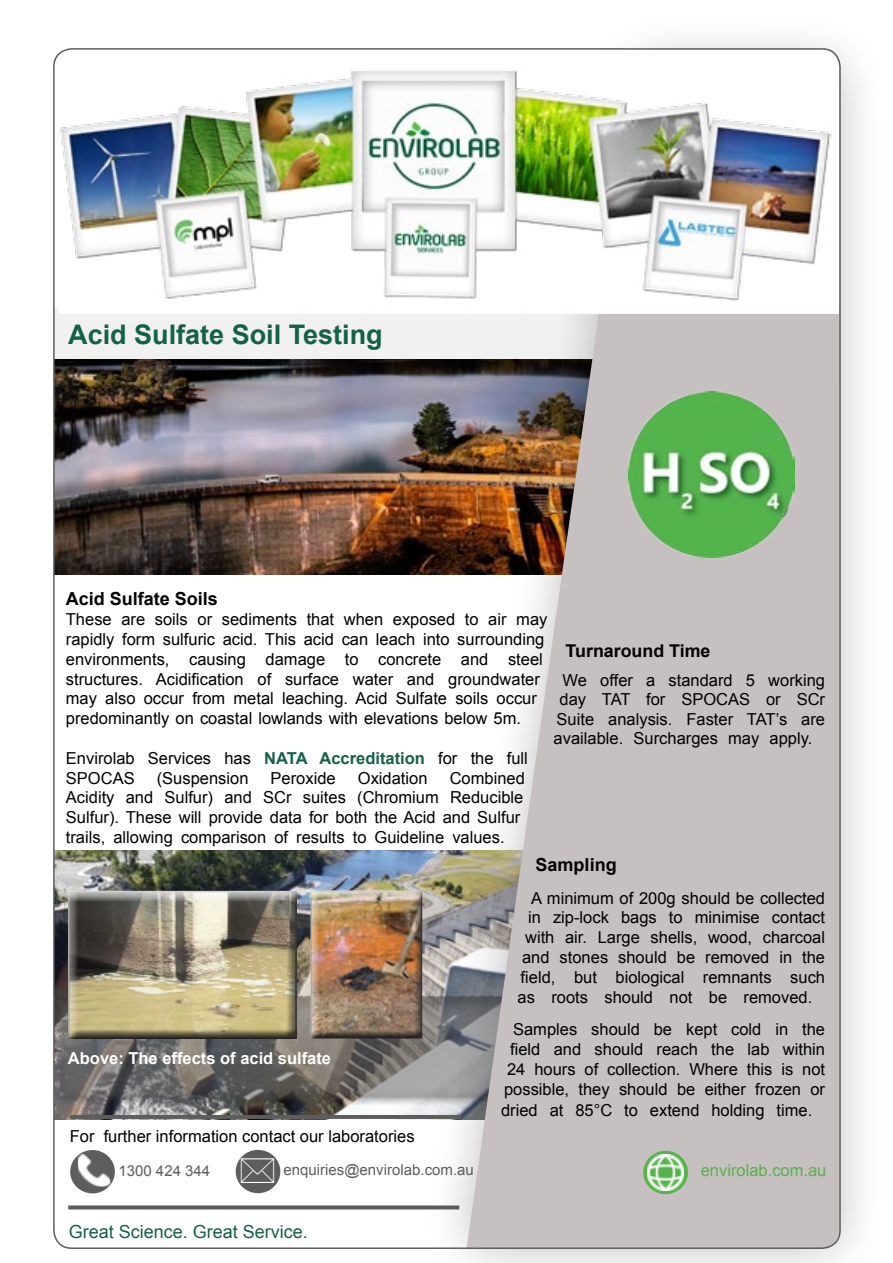
<style>
.page{position:relative;width:893px;height:1263px;background:#fff}
.page>*{position:absolute;margin:0;border:0;box-sizing:border-box;transform-origin:0 0}
.t1{font:700 27px "Arial";color:#136149}
.t2{font:18px "Arial";color:#136149}
.t3{font:700 18px "Arial";color:#000}
.t4{font:700 17.7px "Arial";color:#000}
.t5{font:16.5px/19.8px "Arial";color:#000}
.t6{font:700 16.5px "Arial";color:#fff}
.t7{font:16.5px "Arial";color:#57b24c}
.t8{font:15px "Arial";color:#5d5d5d}
.s1{font-weight:700;color:#136149}
</style>
<div class="page">
<div style="left:53px;top:308px;width:786px;height:76px;background:#f1f1f1"></div>
<img style="left:56px;top:850px;width:368px;height:269px">
<img style="left:56px;top:360px;width:368px;height:214px">
<div style="left:40px;top:985px;width:504px;height:120px;background:#000;opacity:.5"></div>
<div style="left:424px;top:13px;width:463px;height:1250px;background:#000;opacity:.26"></div>
<div style="left:612px;top:314px;width:227px;height:934px;background:#c6c1c0"></div>
<div style="left:57px;top:880px;width:248px;height:160px;background:#fff;opacity:.75"></div>
<div style="left:62px;top:884px;width:246px;height:156px;background:#000;opacity:.75"></div>
<div style="left:297px;top:879px;width:139px;height:161px;background:#fff;opacity:.75"></div>
<div style="left:301px;top:881px;width:128px;height:159px;background:#fff;opacity:.75"></div>
<div style="left:305px;top:885px;width:126px;height:155px;background:#000;opacity:.75"></div>
<img style="left:467px;top:314px;width:145px;height:932px">
<svg style="left:68px;top:1205px;width:392px;height:5px;background:#7c7c7c"></svg>
<div style="left:55px;top:50px;width:784px;height:258px;background:#fff;border-radius:18px"></div>
<img style="left:61px;top:70px;width:771px;height:241px">
<div style="left:58px;top:64px;width:781px;height:250px;border:2px solid #fff"></div>
<svg style="left:69px;top:1114px;width:392px;height:5px;background:#6b6a6a"></svg>
<img style="left:629px;top:392px;width:165px;height:165px">
<div style="left:70px;top:1150px;width:45px;height:43px;background:#5d5d5d;border-radius:50%"></div>
<img style="left:78px;top:1154px;width:32px;height:32px">
<svg style="left:643px;top:1151px;width:45px;height:43px"></svg>
<img style="left:648px;top:1154px;width:36px;height:36px">
<div style="left:236px;top:1150px;width:44px;height:43px;background:#5d5d5d;border-radius:50%"></div>
<h1 class="t1" style="left:68px;top:316px;width:316px">Acid Sulfate Soil Testing</h1>
<p class="t3" style="left:66px;top:586px;width:154px">Acid Sulfate Soils</p>
<p class="t5" style="left:66px;top:609px;width:483px">These are soils or sediments that when exposed to air may rapidly form sulfuric acid. This acid can leach into surrounding environments, causing damage to concrete and steel structures. Acidification of surface water and groundwater may also occur from metal leaching. Acid Sulfate soils occur predominantly on coastal lowlands with elevations below 5m.</p>
<p class="t5" style="left:66px;top:748px;width:463px">Envirolab Services has <span class="s1">NATA Accreditation</span> for the full<br>SPOCAS</p>
<p class="t4" style="left:566px;top:639px;width:146px">Turnaround Time</p>
<p class="t5" style="left:563px;top:670px;width:264px">We offer a standard 5 working</p>
<p class="t5" style="left:560px;top:689px;width:267px">day TAT for SPOCAS or SCr</p>
<p class="t5" style="left:557px;top:709px;width:270px">Suite analysis. Faster TAT’s are</p>
<p class="t5" style="left:554px;top:728px;width:260px">available. Surcharges may apply.</p>
<p class="t5" style="left:157px;top:768px;width:93px">(Suspension</p>
<p class="t5" style="left:271px;top:768px;width:67px">Peroxide</p>
<p class="t5" style="left:358px;top:768px;width:71px">Oxidation</p>
<p class="t5" style="left:66px;top:768px;width:460px;text-indent:384px">Combined Acidity and Sulfur) and SCr suites (Chromium Reducible Sulfur). These will provide data for both the Acid and Sulfur trails, allowing comparison of results to Guideline values.</p>
<p class="t6" style="left:68px;top:1047px;width:265px">Above: The effects of acid sulfate</p>
<p class="t3" style="left:536px;top:852px;width:83px">Sampling</p>
<p class="t5" style="left:531px;top:888px;width:295px">A minimum of 200g should be collected</p>
<p class="t5" style="left:528px;top:908px;width:298px">in zip-lock bags to minimise contact</p>
<p class="t5" style="left:525px;top:927px;width:301px">with air. Large shells, wood, charcoal</p>
<p class="t5" style="left:522px;top:947px;width:304px">and stones should be removed in the</p>
<p class="t5" style="left:521px;top:967px;width:306px">field, but biological remnants such</p>
<p class="t5" style="left:518px;top:987px;width:296px">as roots should not be removed.</p>
<p class="t5" style="left:504px;top:1019px;width:322px;text-align:center">Samples should be kept cold in the field and should reach the lab within 24 hours of collection. Where this is not possible, they should be either frozen or</p>
<p class="t5" style="left:501px;top:1100px;width:313px">dried at 85°C to extend holding time.</p>
<p class="t5" style="left:70px;top:1126px;width:346px">For further information contact our laboratories</p>
<p class="t8" style="left:118px;top:1160px;width:93px">1300 424 344</p>
<p class="t8" style="left:284px;top:1159px;width:192px">enquiries@envirolab.com.au</p>
<p class="t7" style="left:701px;top:1159px;width:127px">envirolab.com.au</p>
<p class="t2" style="left:69px;top:1219px;width:241px">Great Science. Great Service.</p>
</div>
